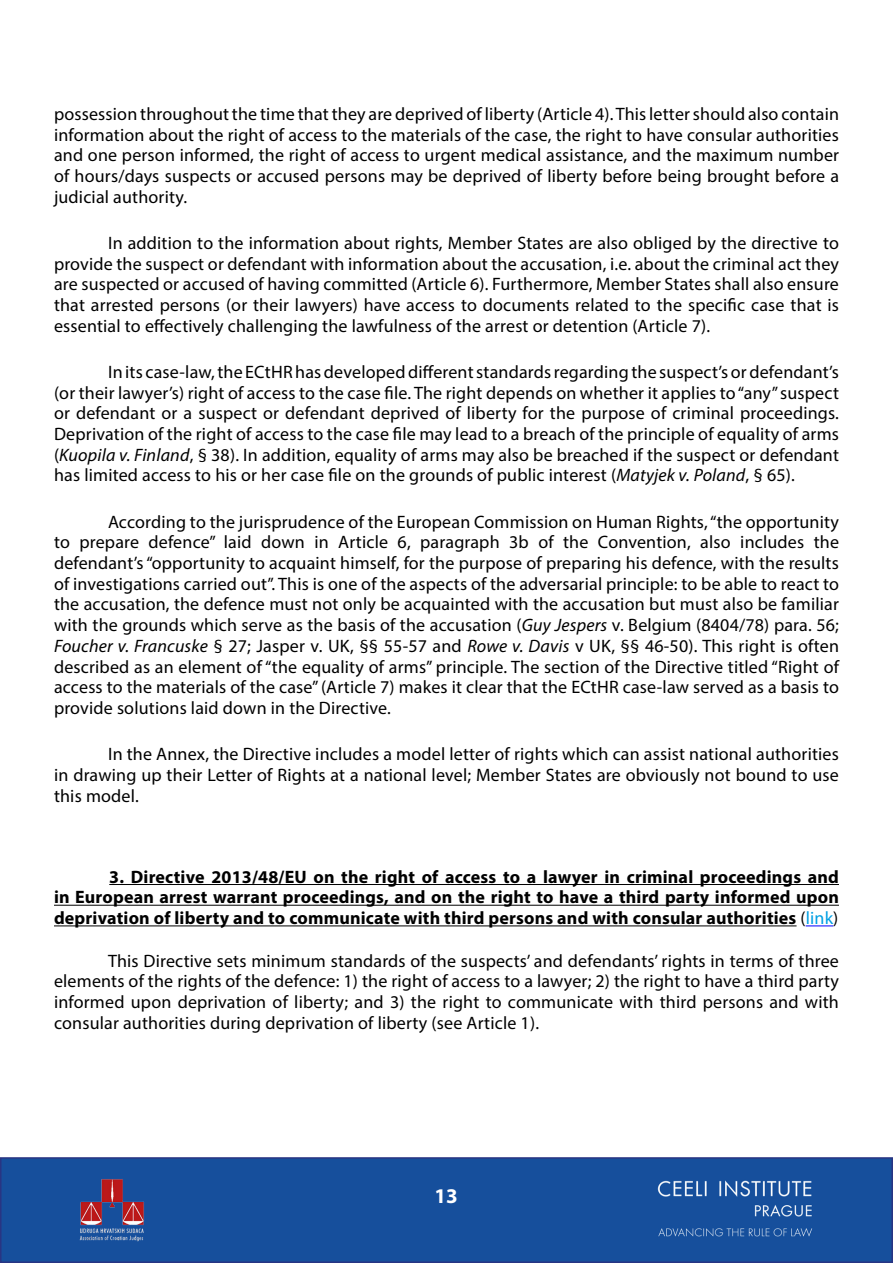
<style>
.page{position:relative;width:893px;height:1263px;background:#fff}
.page>*{position:absolute;margin:0;border:0;box-sizing:border-box;transform-origin:0 0}
.t1{font:700 21px "Myriad Pro";color:#fff}
.t2{font:18px/20.7px "Myriad Pro";letter-spacing:.01em;color:#000;text-align:justify}
.t3{font:700 18px/20.7px "Myriad Pro";letter-spacing:.01em;color:#000;text-align:justify}
.s1{font-style:italic}
.s2{font-weight:400}
.s3{font-weight:400;color:#009fe3}
</style>
<div class="page">
<hr style="left:109px;top:884px;width:730px;height:1px;background:#000">
<hr style="left:54px;top:905px;width:785px;height:1px;background:#000">
<hr style="left:54px;top:925px;width:743px;height:1px;background:#000">
<svg style="left:806px;top:925px;width:27px;height:1px"></svg>
<div style="left:1px;top:1158px;width:891px;height:104px;background:#164f9c"></div>
<div style="left:0;top:1157px;width:893px;height:106px;border:2px solid #283583"></div>
<img style="left:657px;top:1180px;width:156px;height:57px">
<img style="left:79px;top:1179px;width:65px;height:63px">
<p class="t2" style="left:54px;top:103px;width:787px">possession throughout the time that they are deprived of liberty (Article 4). This letter should also contain information about the right of access to the materials of the case, the right to have consular authorities and one person informed, the right of access to urgent medical assistance, and the maximum number of hours/days suspects or accused persons may be deprived of liberty before being brought before a judicial authority.</p>
<p class="t2" style="left:54px;top:232px;width:787px;text-indent:54px">In addition to the information about rights, Member States are also obliged by the directive to provide the suspect or defendant with information about the accusation, i.e. about the criminal act they are suspected or accused of having committed (Article 6). Furthermore, Member States shall also ensure that arrested persons (or their lawyers) have access to documents related to the specific case that is essential to effectively challenging the lawfulness of the arrest or detention (Article 7).</p>
<p class="t2" style="left:54px;top:361px;width:786px;text-indent:54px">In its case-law, the ECtHR has developed different standards regarding the suspect’s or defendant’s (or their lawyer’s) right of access to the case file. The right depends on whether it applies to “any” suspect or defendant or a suspect or defendant deprived of liberty for the purpose of criminal proceedings.<br>Deprivation of the right of access to the case file may lead to a breach of the principle of equality of arms (<span class="s1">Kuopila v. Finland</span>, § 38). In addition, equality of arms may also be breached if the suspect or defendant has limited access to his or her case file on the grounds of public interest (<span class="s1">Matyjek v. Poland</span>, § 65).</p>
<p class="t2" style="left:54px;top:511px;width:787px;text-indent:54px">According to the jurisprudence of the European Commission on Human Rights, “the opportunity to prepare defence” laid down in Article 6, paragraph 3b of the Convention, also includes the defendant’s “opportunity to acquaint himself, for the purpose of preparing his defence, with the results of investigations carried out”. This is one of the aspects of the adversarial principle: to be able to react to the accusation, the defence must not only be acquainted with the accusation but must also be familiar with the grounds which serve as the basis of the accusation (<span class="s1">Guy Jespers</span> v. Belgium (8404/78) para. 56; <span class="s1">Foucher v. Francuske</span> § 27; Jasper v. UK, §§ 55-57 and <span class="s1">Rowe v. Davis</span> v UK, §§ 46-50). This right is often described as an element of “the equality of arms” principle. The section of the Directive titled “Right of access to the materials of the case” (Article 7) makes it clear that the ECtHR case-law served as a basis to provide solutions laid down in the Directive.</p>
<p class="t2" style="left:54px;top:743px;width:786px;text-indent:54px">In the Annex, the Directive includes a model letter of rights which can assist national authorities in drawing up their Letter of Rights at a national level; Member States are obviously not bound to use this model.</p>
<p class="t3" style="left:54px;top:866px;width:786px;text-indent:55px">3. Directive 2013/48/EU on the right of access to a lawyer in criminal proceedings and in European arrest warrant proceedings, and on the right to have a third party informed upon deprivation of liberty and to communicate with third persons and with consular authorities <span class="s2">(</span><span class="s3">link</span><span class="s2">)</span></p>
<p class="t2" style="left:54px;top:950px;width:786px;text-indent:54px">This Directive sets minimum standards of the suspects’ and defendants’ rights in terms of three elements of the rights of the defence: 1) the right of access to a lawyer; 2) the right to have a third party informed upon deprivation of liberty; and 3) the right to communicate with third persons and with consular authorities during deprivation of liberty (see Article 1).</p>
<p class="t1" style="left:434px;top:1183px;width:25px">13</p>
</div>
